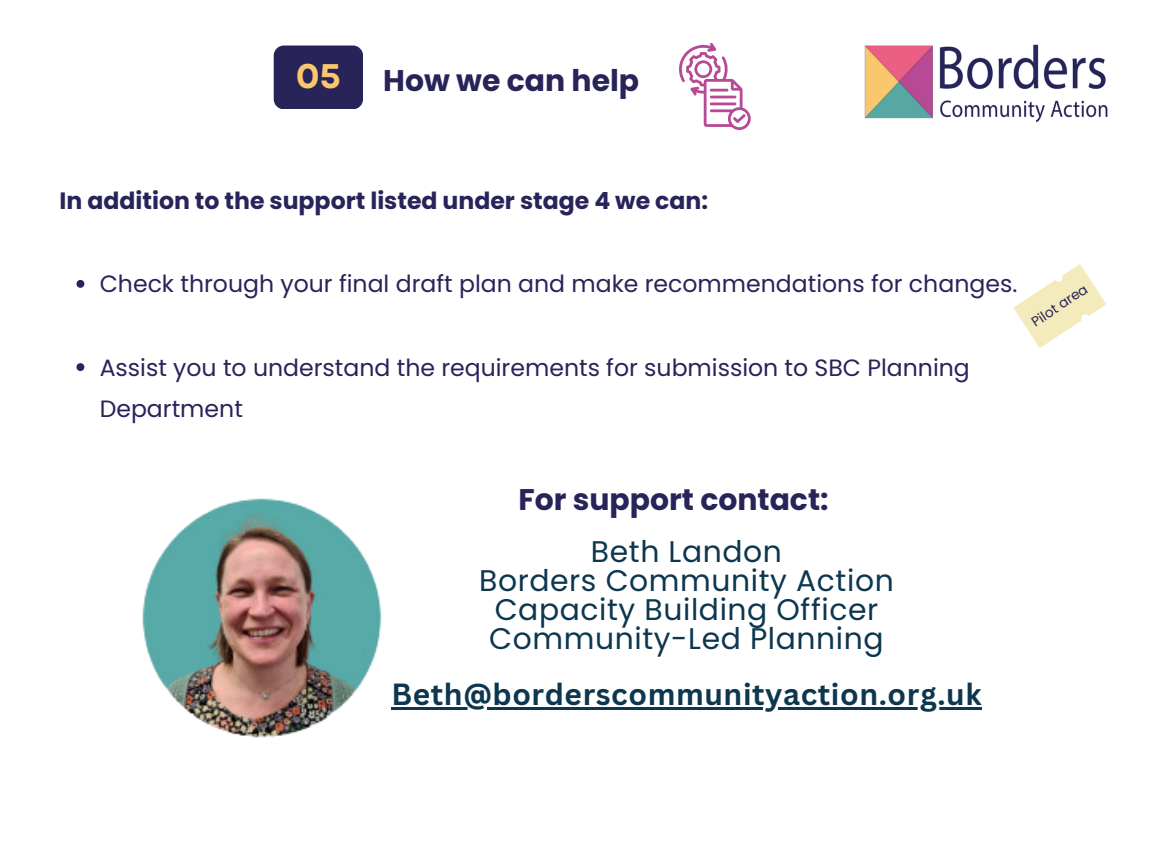
<style>
.page{position:relative;width:1152px;height:864px;background:#fff}
.page>*{position:absolute;margin:0;border:0;box-sizing:border-box;transform-origin:0 0}
.t1{font:29.85px/29.2px "Poppins";letter-spacing:.02em;color:#0d364f;text-align:center}
.t2{font:700 29.85px "Canva Sans";letter-spacing:.02em;color:#0d364f}
.t3{font:700 29.85px "Poppins";color:#282459}
.t4{font:23.55px/41.7px "Poppins";color:#282459}
.t5{font:700 23.55px "Poppins";color:#282459}
.t6{font:13.65px "Poppins";color:#282459}
.s1{font-family:"Garet";font-size:34.2px;color:#fac76f}
</style>
<div class="page">
<div style="left:274px;top:46px;width:89px;height:63px;background:#282459;border-radius:10px"></div>
<svg style="left:679px;top:43px;width:72px;height:87px"></svg>
<img style="left:142px;top:498px;width:299px;height:240px">
<img style="left:864px;top:44px;width:244px;height:79px">
<svg style="left:77px;top:280px;width:7px;height:8px"></svg>
<svg style="left:77px;top:363px;width:7px;height:8px"></svg>
<hr style="left:391px;top:707px;width:591px;height:2px;background:#0d364f">
<svg style="left:1013px;top:264px;width:93px;height:84px"></svg>
<p class="t3" style="left:296px;top:60px;width:345px"><span class="s1">05</span> How we can help</p>
<p class="t5" style="left:60px;top:184px;width:650px">In addition to the support listed under stage 4 we can:</p>
<p class="t4" style="left:100px;top:263px;width:919px">Check through your final draft plan and make recommendations for changes.</p>
<p class="t4" style="left:100px;top:346px;width:872px">Assist you to understand the requirements for submission to SBC Planning<br>Department</p>
<p class="t6" style="left:1028px;top:315px;width:66px;rotate:-33deg">Pilot area</p>
<p class="t3" style="left:518px;top:478px;width:312px">For support contact:</p>
<p class="t1" style="left:479px;top:537px;width:416px">Beth Landon<br>Borders Community Action<br>Capacity Building Officer<br>Community-Led Planning</p>
<p class="t2" style="left:391px;top:673px;width:592px">Beth@borderscommunityaction.org.uk</p>
</div>
